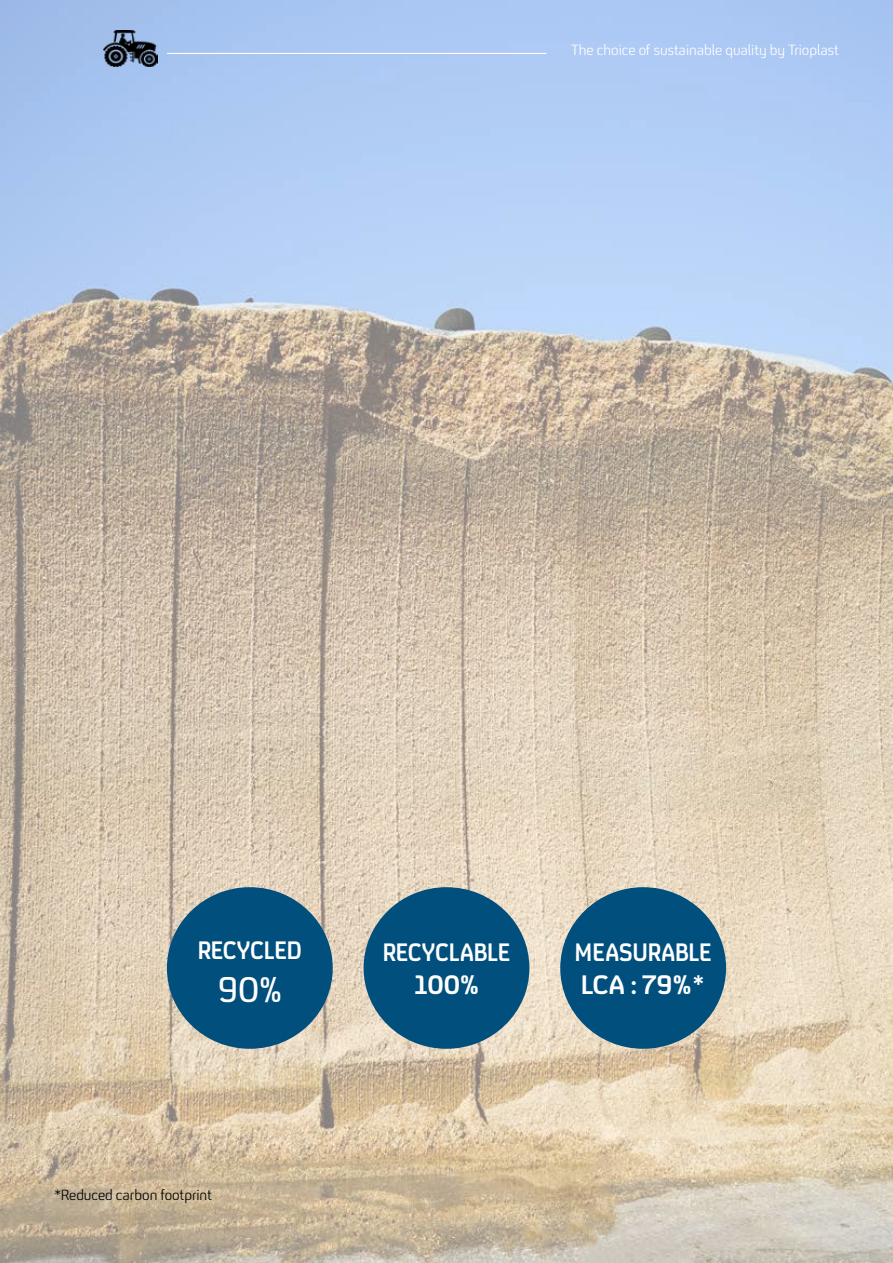
<style>
.page{position:relative;width:893px;height:1263px;background:#fff}
.page>*{position:absolute;margin:0;border:0;box-sizing:border-box;transform-origin:0 0}
.t1{font:36px "FS Untitled Regular 450";color:#fff}
.t2{font:27px "FS Untitled Bold 700";letter-spacing:-.01em;color:#fff}
.t3{font:25.5px "FS Untitled Bold 700";letter-spacing:-.01em;color:#fff;scale:.9 1}
.t4{font:15px "FS Untitled Light 350";letter-spacing:-.005em;color:#fff}
.t5{font:15px "FS Untitled Light 350";letter-spacing:-.005em;color:#000}
</style>
<div class="page">
<img style="left:0;top:0;width:893px;height:1263px">
<div style="left:167px;top:887px;width:166px;height:162px;background:#004f7d;border-radius:50%"></div>
<div style="left:364px;top:887px;width:165px;height:162px;background:#004f7d;border-radius:50%"></div>
<div style="left:560px;top:887px;width:166px;height:162px;background:#004f7d;border-radius:50%"></div>
<hr style="left:167px;top:53px;width:379px;height:1px;background:#fff">
<img style="left:104px;top:30px;width:54px;height:37px">
<p class="t4" style="left:571px;top:42px;width:269px">The choice of sustainable quality by Trioplast</p>
<h3 class="t3" style="left:198px;top:936px;width:117px">RECYCLED</h3>
<h1 class="t1" style="left:218px;top:970px;width:65px">90%</h1>
<p class="t5" style="left:54px;top:1186px;width:160px">*Reduced carbon footprint</p>
<h3 class="t3" style="left:383px;top:938px;width:143px">RECYCLABLE</h3>
<h2 class="t2" style="left:414px;top:969px;width:66px">100%</h2>
<h3 class="t3" style="left:575px;top:938px;width:154px">MEASURABLE</h3>
<h2 class="t2" style="left:581px;top:969px;width:126px">LCA : 79%*</h2>
</div>
